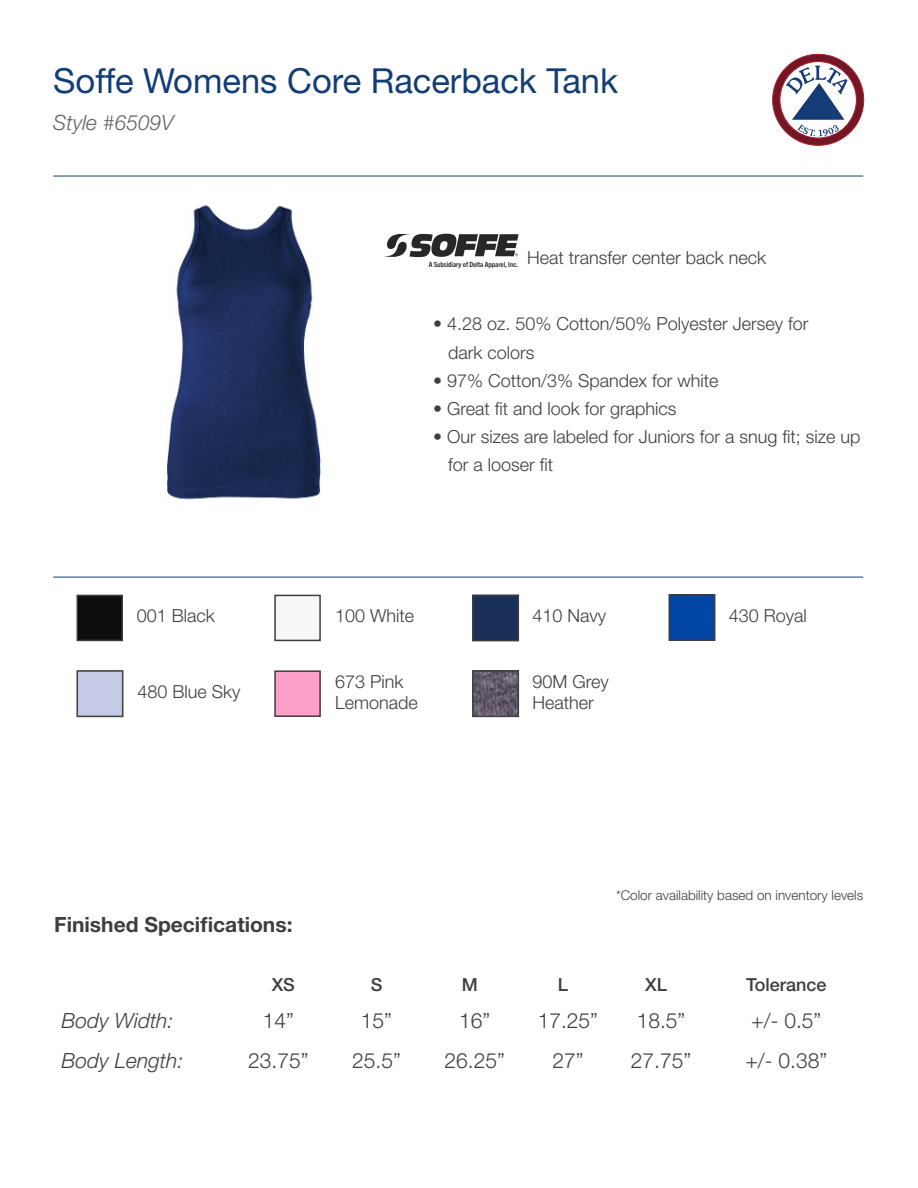
<style>
.page{position:relative;width:918px;height:1188px;background:#fff}
.page>*{position:absolute;margin:0;border:0;box-sizing:border-box;transform-origin:0 0}
.t1{font:34.5px "Helvetica Neue LT Std";color:#133d77}
.t2{font:300 21px "Helvetica Neue LT Std";color:#3e3e3f}
.t3{font:700 21px "Helvetica Neue LT Std";color:#3e3e3f}
.t4{font:italic 300 21px "Helvetica Neue LT Std";color:#3e3e3f}
.t5{font:italic 300 21px "Helvetica Neue LT Std";color:#636366}
.t6{font:300 18px/21.6px "Helvetica Neue LT Std";color:#3e3e3f}
.t7{font:500 18px "Helvetica Neue LT Std";color:#3e3e3f}
.t8{font:300 13.5px "Helvetica Neue LT Std";color:#3e3e3f}
.t9{font:700 condensed 7.2px "Trade Gothic Next LT Pro";color:#231f20}
</style>
<div class="page">
<img style="left:166px;top:205px;width:234px;height:295px">
<svg style="left:772px;top:54px;width:92px;height:92px"></svg>
<hr style="left:53px;top:577px;width:810px;height:1px;background:#153c77">
<hr style="left:53px;top:176px;width:810px;height:1px;background:#153c77">
<svg style="left:384px;top:234px;width:135px;height:23px"></svg>
<div style="left:76px;top:670px;width:47px;height:47px;border:2px solid #3e3e3f"></div>
<div style="left:672px;top:597px;width:40px;height:41px;background:#0146a5"></div>
<div style="left:669px;top:594px;width:46px;height:47px;border:2px solid #3e3e3f"></div>
<div style="left:475px;top:597px;width:41px;height:41px;background:#1a3059"></div>
<div style="left:472px;top:594px;width:47px;height:47px;border:2px solid #3e3e3f"></div>
<img style="left:475px;top:673px;width:41px;height:41px">
<div style="left:472px;top:670px;width:47px;height:47px;border:2px solid #3e3e3f"></div>
<div style="left:274px;top:595px;width:47px;height:46px;border:2px solid #3e3e3f"></div>
<div style="left:274px;top:670px;width:47px;height:47px;border:2px solid #3e3e3f"></div>
<div style="left:79px;top:598px;width:41px;height:40px;background:#0d0d0d"></div>
<div style="left:76px;top:595px;width:47px;height:46px;border:2px solid #3e3e3f"></div>
<p class="t1" style="left:53px;top:60px;width:566px">Soffe Womens Core Racerback Tank</p>
<p class="t5" style="left:53px;top:110px;width:122px">Style #6509V</p>
<p class="t9" style="left:429px;top:259px;width:91px">A Subsidiary of Delta Apparel, Inc.</p>
<p class="t6" style="left:527px;top:247px;width:241px">Heat transfer center back neck</p>
<p class="t6" style="left:433px;top:313px;width:377px">• 4.28 oz. 50% Cotton/50% Polyester Jersey for</p>
<p class="t6" style="left:448px;top:341px;width:88px">dark colors</p>
<p class="t6" style="left:433px;top:369px;width:287px">• 97% Cotton/3% Spandex for white</p>
<p class="t6" style="left:433px;top:397px;width:245px">• Great fit and look for graphics</p>
<p class="t6" style="left:433px;top:426px;width:429px">• Our sizes are labeled for Juniors for a snug fit; size up</p>
<p class="t6" style="left:448px;top:454px;width:107px">for a looser fit</p>
<p class="t6" style="left:137px;top:604px;width:80px">001 Black</p>
<p class="t6" style="left:335px;top:604px;width:81px">100 White</p>
<p class="t6" style="left:137px;top:680px;width:105px">480 Blue Sky</p>
<p class="t6" style="left:335px;top:670px;width:70px">673 Pink</p>
<p class="t6" style="left:335px;top:692px;width:84px">Lemonade</p>
<p class="t6" style="left:532px;top:604px;width:75px">410 Navy</p>
<p class="t6" style="left:729px;top:605px;width:80px">430 Royal</p>
<p class="t6" style="left:532px;top:670px;width:78px">90M Grey<br>Heather</p>
<p class="t3" style="left:54px;top:912px;width:240px">Finished Specifications:</p>
<p class="t8" style="left:616px;top:887px;width:249px">*Color availability based on inventory levels</p>
<p class="t4" style="left:62px;top:1008px;width:113px">Body Width:</p>
<p class="t4" style="left:62px;top:1048px;width:123px">Body Length:</p>
<p class="t7" style="left:272px;top:974px;width:25px">XS</p>
<p class="t7" style="left:371px;top:974px;width:13px">S</p>
<p class="t7" style="left:462px;top:974px;width:18px">M</p>
<p class="t7" style="left:558px;top:974px;width:12px">L</p>
<p class="t7" style="left:645px;top:974px;width:23px">XL</p>
<p class="t7" style="left:746px;top:974px;width:82px">Tolerance</p>
<p class="t2" style="left:263px;top:1008px;width:33px">14”</p>
<p class="t2" style="left:248px;top:1048px;width:62px">23.75”</p>
<p class="t2" style="left:361px;top:1008px;width:33px">15”</p>
<p class="t2" style="left:352px;top:1048px;width:50px">25.5”</p>
<p class="t2" style="left:459px;top:1008px;width:33px">16”</p>
<p class="t2" style="left:445px;top:1048px;width:62px">26.25”</p>
<p class="t2" style="left:538px;top:1008px;width:62px">17.25”</p>
<p class="t2" style="left:552px;top:1048px;width:33px">27”</p>
<p class="t2" style="left:637px;top:1008px;width:50px">18.5”</p>
<p class="t2" style="left:631px;top:1048px;width:62px">27.75”</p>
<p class="t2" style="left:751px;top:1008px;width:72px">+/- 0.5”</p>
<p class="t2" style="left:745px;top:1048px;width:83px">+/- 0.38”</p>
</div>
